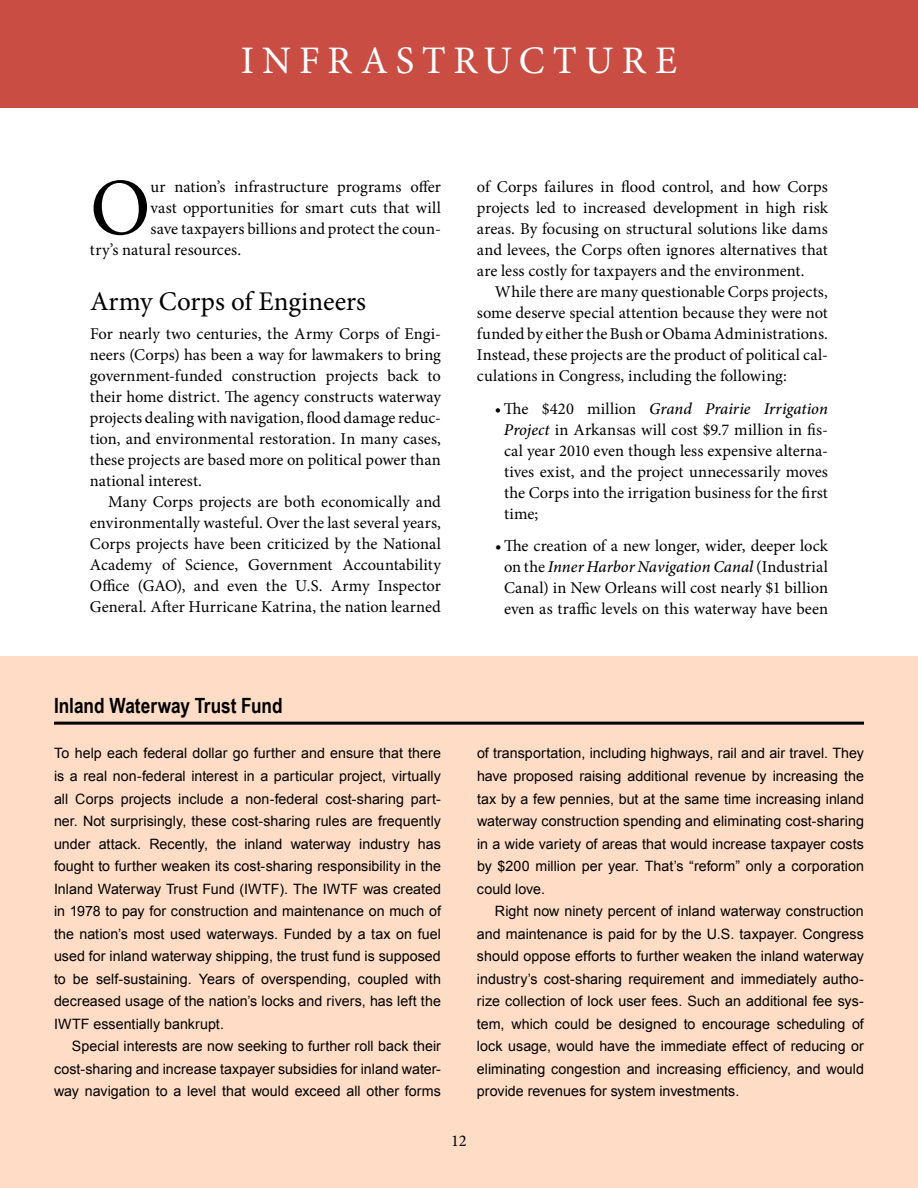
<style>
.page{position:relative;width:918px;height:1188px;background:#fff}
.page>*{position:absolute;margin:0;border:0;box-sizing:border-box;transform-origin:0 0}
.t1{font:81.15px "Minion Pro";color:#000}
.t2{font:39px "Minion Pro";letter-spacing:.2em;color:#fff}
.t3{font:27px "Minion Pro";color:#000}
.t4{font:700 21px "Arial Narrow";letter-spacing:-.01em;color:#000}
.t5{font:16.5px/21px "Minion Pro";letter-spacing:.005em;color:#000;text-align:justify}
.t6{font:14.25px/22.5px "Arial";letter-spacing:.005em;color:#000;text-align:justify}
.s1{font-weight:500;font-style:italic}
</style>
<div class="page">
<div style="left:0;top:656px;width:918px;height:532px;background:#fedcc6"></div>
<div style="left:0;top:0;width:918px;height:108px;background:#ca4d43"></div>
<hr style="left:54px;top:722px;width:810px;height:3px;background:#000">
<h2 class="t2" style="left:241px;top:34px;width:409px">IN FRASTRUCTURE</h2>
<h1 class="t1" style="left:90px;top:154px;width:55px">O</h1>
<p class="t5" style="left:151px;top:176px;width:292px">ur nation’s infrastructure programs offer</p>
<p class="t5" style="left:151px;top:197px;width:292px">vast opportunities for smart cuts that will</p>
<p class="t5" style="left:151px;top:218px;width:292px">save taxpayers billions and protect the coun-</p>
<p class="t5" style="left:90px;top:239px;width:151px">try’s natural resources.</p>
<h3 class="t3" style="left:90px;top:284px;width:278px">Army Corps of Engineers</h3>
<p class="t5" style="left:90px;top:323px;width:353px">For nearly two centuries, the Army Corps of Engi&shy;neers (Corps) has been a way for lawmakers to bring government-funded construction projects back to their home district. The agency constructs waterway projects dealing with navigation, flood damage reduc&shy;tion, and environmental restoration. In many cases, these projects are based more on political power than national interest.</p>
<p class="t5" style="left:90px;top:491px;width:353px;text-indent:18px">Many Corps projects are both economically and environmentally wasteful. Over the last several years, Corps projects have been criticized by the National Academy of Science, Government Accountability Office (GAO), and even the U.S. Army Inspector General. After Hurricane Katrina, the nation learned</p>
<p class="t5" style="left:477px;top:176px;width:353px">of Corps failures in flood control, and how Corps projects led to increased development in high risk areas. By focusing on structural solutions like dams and levees, the Corps often ignores alternatives that are less costly for taxpayers and the environment.</p>
<p class="t5" style="left:477px;top:281px;width:353px;text-indent:18px">While there are many questionable Corps projects, some deserve special attention because they were not funded by either the Bush or Obama Administrations.<br>Instead, these projects are the product of political cal&shy;culations in Congress, including the following:</p>
<p class="t5" style="left:504px;top:398px;width:326px;text-indent:-9px">• The $420 million <span class="s1">Grand Prairie Irrigation Project</span> in Arkansas will cost $9.7 million in fis&shy;cal year 2010 even though less expensive alterna&shy;tives exist, and the project unnecessarily moves the Corps into the irrigation business for the first time;</p>
<p class="t5" style="left:495px;top:535px;width:335px;text-align:center">• The creation of a new longer, wider, deeper lock on the <span class="s1">Inner Harbor Navigation Canal</span> (Industrial Canal) in New Orleans will cost nearly $1 billion even as traffic levels on this waterway have been</p>
<h3 class="t4" style="left:54px;top:693px;width:230px">Inland Waterway Trust Fund</h3>
<p class="t6" style="left:54px;top:742px;width:388px">To help each federal dollar go further and ensure that there is a real non-federal interest in a particular project, virtually all Corps projects include a non-federal cost-sharing part&shy;ner. Not surprisingly, these cost-sharing rules are frequently under attack. Recently, the inland waterway industry has fought to further weaken its cost-sharing responsibility in the Inland Waterway Trust Fund (IWTF). The IWTF was created in 1978 to pay for construction and maintenance on much of the nation’s most used waterways. Funded by a tax on fuel used for inland waterway shipping, the trust fund is supposed to be self-sustaining. Years of overspending, coupled with decreased usage of the nation’s locks and rivers, has left the IWTF essentially bankrupt.</p>
<p class="t6" style="left:54px;top:1035px;width:389px;text-indent:18px">Special interests are now seeking to further roll back their cost-sharing and increase taxpayer subsidies for inland water&shy;way navigation to a level that would exceed all other forms</p>
<p class="t6" style="left:477px;top:742px;width:388px">of transportation, including highways, rail and air travel. They have proposed raising additional revenue by increasing the tax by a few pennies, but at the same time increasing inland waterway construction spending and eliminating cost-sharing in a wide variety of areas that would increase taxpayer costs by $200 million per year. That’s “reform” only a corporation could love.</p>
<p class="t6" style="left:477px;top:900px;width:389px;text-indent:18px">Right now ninety percent of inland waterway construction and maintenance is paid for by the U.S. taxpayer. Congress should oppose efforts to further weaken the inland waterway industry’s cost-sharing requirement and immediately autho&shy;rize collection of lock user fees. Such an additional fee sys&shy;tem, which could be designed to encourage scheduling of lock usage, would have the immediate effect of reducing or eliminating congestion and increasing efficiency, and would provide revenues for system investments.</p>
<p class="t5" style="left:451px;top:1130px;width:17px">12</p>
</div>
